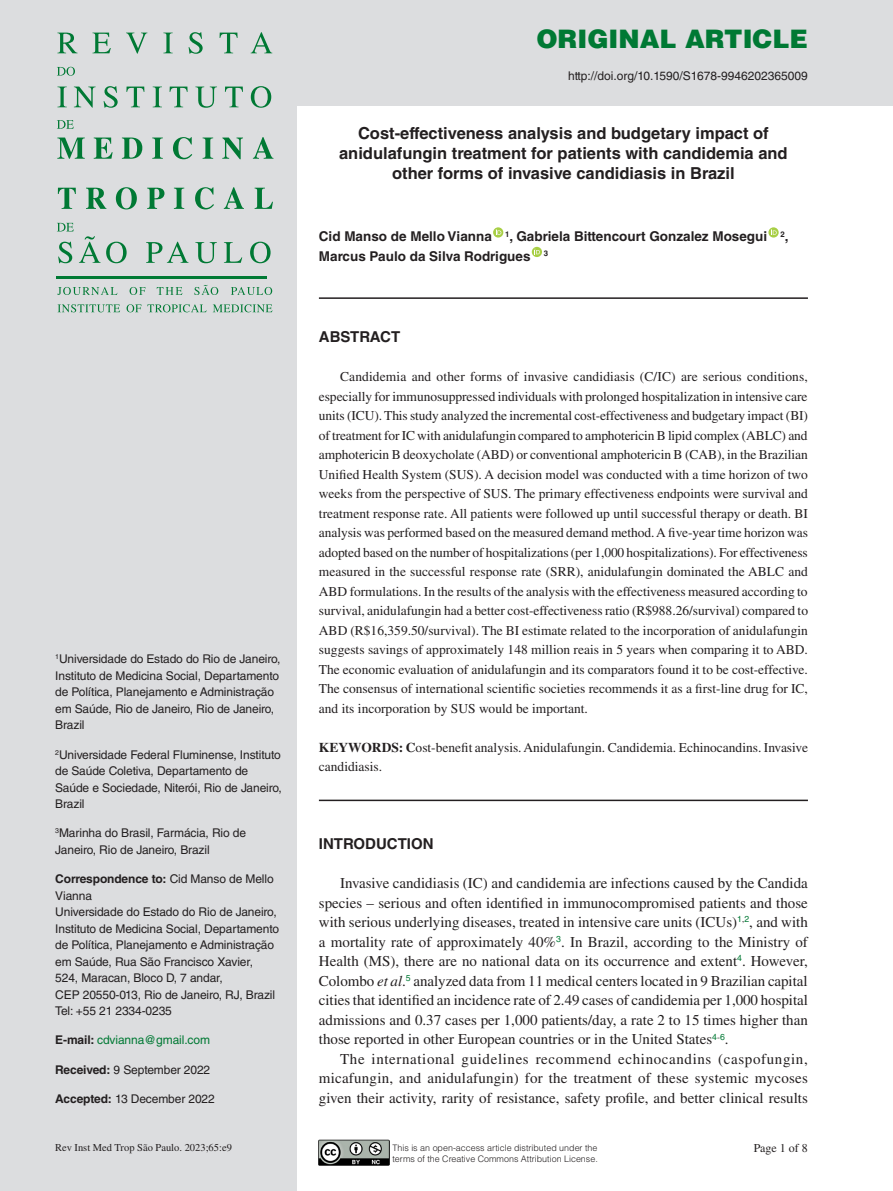
<style>
.page{position:relative;width:893px;height:1191px;background:#fff}
.page>*{position:absolute;margin:0;border:0;box-sizing:border-box;transform-origin:0 0}
.t1{font:900 25.5px "Helvetica LT Std";color:#007934}
.Título{font:700 16.5px/19.8px "Helvetica LT Std";color:#231f20;text-align:center}
.t2{font:15px/19.5px "Times LT Std";color:#231f20;text-align:justify}
.Seção{font:700 15px "Helvetica LT Std";color:#231f20}
.Resumo{font:13.5px/19.5px "Times LT Std";color:#231f20;text-align:justify}
.Keywords{font:13.5px/19.5px "Times LT Std";color:#231f20}
.Autores{font:700 13.5px/19.5px "Helvetica LT Std";color:#231f20}
.Rodapé{font:12px/16.5px "Helvetica LT Std";letter-spacing:-.01em;color:#231f20}
.Rodapé-2{font:12px "Helvetica LT Std";letter-spacing:-.01em;color:#007934}
.t3{font:12px "Times LT Std";color:#231f20}
.t4{font:10.5px "Times LT Std";color:#231f20}
.t5{font:300 8.85px/10.6px "Helvetica LT Std";color:#231f20}
.s1{font-weight:700}
.s2{font-weight:700;color:#231f20}
.s3{font-style:italic}
</style>
<div class="page">
<div style="left:0;top:0;width:297px;height:1191px;background:#dcdddf"></div>
<div style="left:22px;top:0;width:871px;height:106px;background:#dcdddf"></div>
<svg style="left:57px;top:33px;width:21px;height:20px"></svg>
<svg style="left:92px;top:33px;width:19px;height:20px"></svg>
<svg style="left:126px;top:33px;width:21px;height:21px"></svg>
<svg style="left:163px;top:33px;width:10px;height:20px"></svg>
<svg style="left:189px;top:32px;width:14px;height:22px"></svg>
<svg style="left:220px;top:33px;width:18px;height:20px"></svg>
<svg style="left:251px;top:32px;width:21px;height:21px"></svg>
<svg style="left:57px;top:87px;width:10px;height:20px"></svg>
<svg style="left:74px;top:87px;width:22px;height:21px"></svg>
<svg style="left:104px;top:86px;width:14px;height:22px"></svg>
<svg style="left:126px;top:87px;width:18px;height:20px"></svg>
<svg style="left:153px;top:87px;width:9px;height:20px"></svg>
<svg style="left:170px;top:87px;width:18px;height:20px"></svg>
<svg style="left:195px;top:87px;width:22px;height:21px"></svg>
<svg style="left:225px;top:87px;width:18px;height:20px"></svg>
<svg style="left:251px;top:86px;width:20px;height:22px"></svg>
<svg style="left:57px;top:137px;width:28px;height:22px"></svg>
<svg style="left:94px;top:137px;width:19px;height:22px"></svg>
<svg style="left:122px;top:137px;width:20px;height:22px"></svg>
<svg style="left:152px;top:137px;width:11px;height:22px"></svg>
<svg style="left:173px;top:137px;width:19px;height:22px"></svg>
<svg style="left:203px;top:137px;width:10px;height:22px"></svg>
<svg style="left:222px;top:137px;width:21px;height:22px"></svg>
<svg style="left:253px;top:137px;width:20px;height:22px"></svg>
<svg style="left:58px;top:188px;width:18px;height:21px"></svg>
<svg style="left:86px;top:188px;width:20px;height:21px"></svg>
<svg style="left:116px;top:187px;width:21px;height:22px"></svg>
<svg style="left:147px;top:188px;width:17px;height:21px"></svg>
<svg style="left:174px;top:188px;width:10px;height:21px"></svg>
<svg style="left:195px;top:187px;width:19px;height:22px"></svg>
<svg style="left:224px;top:187px;width:20px;height:22px"></svg>
<svg style="left:255px;top:188px;width:18px;height:21px"></svg>
<svg style="left:146px;top:242px;width:43px;height:21px"></svg>
<svg style="left:195px;top:242px;width:22px;height:21px"></svg>
<svg style="left:224px;top:242px;width:18px;height:21px"></svg>
<svg style="left:250px;top:242px;width:21px;height:21px"></svg>
<svg style="left:57px;top:223px;width:70px;height:40px"></svg>
<svg style="left:57px;top:120px;width:17px;height:9px"></svg>
<svg style="left:57px;top:67px;width:18px;height:9px"></svg>
<svg style="left:57px;top:287px;width:60px;height:8px"></svg>
<svg style="left:130px;top:287px;width:15px;height:8px"></svg>
<svg style="left:157px;top:287px;width:25px;height:8px"></svg>
<svg style="left:194px;top:285px;width:24px;height:10px"></svg>
<svg style="left:231px;top:287px;width:41px;height:8px"></svg>
<svg style="left:58px;top:304px;width:62px;height:8px"></svg>
<svg style="left:127px;top:304px;width:14px;height:8px"></svg>
<svg style="left:147px;top:304px;width:60px;height:8px"></svg>
<svg style="left:213px;top:304px;width:59px;height:8px"></svg>
<hr style="left:56px;top:276px;width:210px;height:2px;background:#007934">
<img style="left:319px;top:1139px;width:70px;height:26px">
<hr style="left:319px;top:297px;width:489px;height:2px;background:#231f20">
<hr style="left:319px;top:799px;width:489px;height:2px;background:#231f20">
<svg style="left:493px;top:227px;width:10px;height:10px"></svg>
<svg style="left:496px;top:229px;width:5px;height:6px"></svg>
<div style="left:768px;top:227px;width:11px;height:10px;background:#a8cf45;border-radius:50%"></div>
<svg style="left:771px;top:229px;width:6px;height:6px"></svg>
<svg style="left:532px;top:247px;width:10px;height:10px"></svg>
<svg style="left:535px;top:249px;width:5px;height:5px"></svg>
<h1 class="t1" style="left:536px;top:22px;width:273px">ORIGINAL ARTICLE</h1>
<p class="Rodapé" style="left:568px;top:67px;width:241px">http://doi.org/10.1590/S1678-9946202365009</p>
<p class="Título" style="left:339px;top:123px;width:450px">Cost-effectiveness analysis and budgetary impact of anidulafungin treatment for patients with candidemia and other forms of invasive candidiasis in Brazil</p>
<p class="Rodapé" style="left:55px;top:651px;width:227px"><sup>1</sup>Universidade do Estado do Rio de Janeiro, Instituto de Medicina Social, Departamento de Política, Planejamento e Administração em Saúde, Rio de Janeiro, Rio de Janeiro, Brazil</p>
<p class="Rodapé" style="left:55px;top:746px;width:228px"><sup>2</sup>Universidade Federal Fluminense, Instituto de Saúde Coletiva, Departamento de Saúde e Sociedade, Niterói, Rio de Janeiro, Brazil</p>
<p class="Rodapé" style="left:55px;top:825px;width:192px"><sup>3</sup>Marinha do Brasil, Farmácia, Rio de<br>Janeiro, Rio de Janeiro, Brazil</p>
<p class="Rodapé" style="left:55px;top:870px;width:225px"><span class="s1">Correspondence to:</span> Cid Manso de Mello Vianna<br>Universidade do Estado do Rio de Janeiro, Instituto de Medicina Social, Departamento de Política, Planejamento e Administração em Saúde, Rua São Francisco Xavier, 524, Maracan, Bloco D, 7 andar,<br>CEP 20550‑013, Rio de Janeiro, RJ, Brazil Tel: +55 21 2334-0235</p>
<p class="Rodapé-2" style="left:55px;top:1033px;width:156px"><span class="s2">E-mail:</span> cdvianna@gmail.com</p>
<p class="Rodapé" style="left:55px;top:1061px;width:157px"><span class="s1">Received:</span> 9 September 2022</p>
<p class="Rodapé" style="left:55px;top:1090px;width:161px"><span class="s1">Accepted:</span> 13 December 2022</p>
<p class="Autores" style="left:319px;top:226px;width:471px">Cid Manso de Mello Vianna <sup>1</sup>, Gabriela Bittencourt Gonzalez Mosegui <sup>2</sup>,<br>Marcus Paulo da Silva Rodrigues <sup>3</sup></p>
<p class="Seção" style="left:319px;top:328px;width:83px">ABSTRACT</p>
<p class="Resumo" style="left:319px;top:367px;width:491px;text-indent:21px">Candidemia and other forms of invasive candidiasis (C/IC) are serious conditions, especially for immunosuppressed individuals with prolonged hospitalization in intensive care units (ICU). This study analyzed the incremental cost-effectiveness and budgetary impact (BI) of treatment for IC with anidulafungin compared to amphotericin B lipid complex (ABLC) and amphotericin B deoxycholate (ABD) or conventional amphotericin B (CAB), in the Brazilian Unified Health System (SUS). A decision model was conducted with a time horizon of two weeks from the perspective of SUS. The primary effectiveness endpoints were survival and treatment response rate. All patients were followed up until successful therapy or death. BI analysis was performed based on the measured demand method. A five-year time horizon was adopted based on the number of hospitalizations (per 1,000 hospitalizations). For effectiveness measured in the successful response rate (SRR), anidulafungin dominated the ABLC and ABD formulations. In the results of the analysis with the effectiveness measured according to survival, anidulafungin had a better cost-effectiveness ratio (R$988.26/survival) compared to ABD (R$16,359.50/survival). The BI estimate related to the incorporation of anidulafungin suggests savings of approximately 148 million reais in 5 years when comparing it to ABD.<br>The economic evaluation of anidulafungin and its comparators found it to be cost-effective.<br>The consensus of international scientific societies recommends it as a first-line drug for IC, and its incorporation by SUS would be important.</p>
<p class="Keywords" style="left:319px;top:737px;width:491px"><span class="s1">KEYWORDS: C</span>ost-benefit analysis. Anidulafungin. Candidemia. Echinocandins. Invasive candidiasis.</p>
<p class="Seção" style="left:319px;top:835px;width:116px">INTRODUCTION</p>
<p class="t2" style="left:319px;top:873px;width:491px;text-indent:21px">Invasive candidiasis (IC) and candidemia are infections caused by the Candida species – serious and often identified in immunocompromised patients and those with serious underlying diseases, treated in intensive care units (ICUs)<sup>1</sup><sup>,</sup><sup>2</sup>, and with a mortality rate of approximately 40%<sup>3</sup>. In Brazil, according to the Ministry of Health (MS), there are no national data on its occurrence and extent<sup>4</sup>. However, Colombo <span class="s3">et al</span>.<sup>5</sup> analyzed data from 11 medical centers located in 9 Brazilian capital cities that identified an incidence rate of 2.49 cases of candidemia per 1,000 hospital admissions and 0.37 cases per 1,000 patients/day, a rate 2 to 15 times higher than those reported in other European countries or in the United States<sup>4</sup><sup>-</sup><sup>6</sup>.</p>
<p class="t2" style="left:319px;top:1049px;width:491px;text-indent:21px">The international guidelines recommend echinocandins (caspofungin, micafungin, and anidulafungin) for the treatment of these systemic mycoses given their activity, rarity of resistance, safety profile, and better clinical results</p>
<p class="t4" style="left:55px;top:1142px;width:178px">Rev Inst Med Trop São Paulo. 2023;65:e9</p>
<p class="t3" style="left:754px;top:1141px;width:56px">Page 1 of 8</p>
<p class="t5" style="left:392px;top:1142px;width:207px">This is an open-access article distributed under the terms of the Creative Commons Attribution License.</p>
</div>
